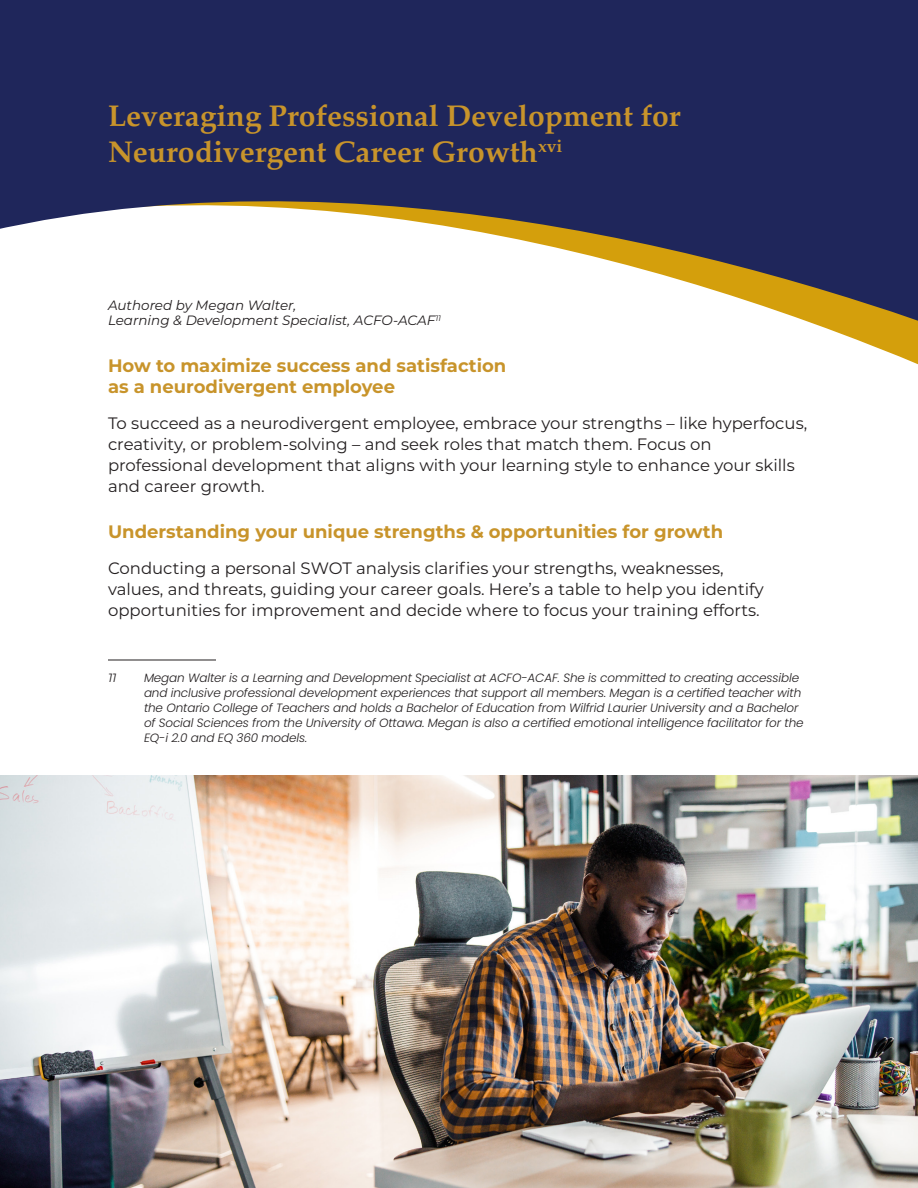
<style>
.page{position:relative;width:918px;height:1188px;background:#fff}
.page>*{position:absolute;margin:0;border:0;box-sizing:border-box;transform-origin:0 0}
.t1{font:700 30px/36px "Palatino";color:#c8942b}
.t2{font:700 18px/21px "Montserrat";color:#c8942b}
.BODY{font:16.5px/21px "Montserrat";color:#231f20}
.Byline{font:italic 13.5px/15px "Montserrat";color:#231f20}
.Footnote{font:italic 300 12px/15px "Poppins";letter-spacing:-.01em;color:#231f20}
.Footnote-2{font:italic 12px "Montserrat";color:#231f20}
</style>
<div class="page">
<svg style="left:0;top:0;width:918px;height:365px;fill:#1f265b"></svg>
<hr style="left:108px;top:660px;width:108px;height:1px;background:#231f20">
<img style="left:0;top:776px;width:918px;height:412px">
<h1 class="t1" style="left:108px;top:97px;width:574px">Leveraging Professional Development for<br>Neurodivergent Career Growth<sup>xvi</sup></h1>
<p class="Byline" style="left:108px;top:297px;width:335px">Authored by Megan Walter,<br>Learning &amp; Development Specialist, ACFO-ACAF<sup>11</sup></p>
<h3 class="t2" style="left:108px;top:354px;width:400px">How to maximize success and satisfaction as a neurodivergent employee</h3>
<p class="BODY" style="left:108px;top:412px;width:701px">To succeed as a neurodivergent employee, embrace your strengths – like hyperfocus, creativity, or problem-solving – and seek roles that match them. Focus on professional development that aligns with your learning style to enhance your skills and career growth.</p>
<h3 class="t2" style="left:108px;top:520px;width:617px">Understanding your unique strengths &amp; opportunities for growth</h3>
<p class="BODY" style="left:108px;top:557px;width:657px">Conducting a personal SWOT analysis clarifies your strengths, weaknesses, values, and threats, guiding your career goals. Here’s a table to help you identify opportunities for improvement and decide where to focus your training efforts.</p>
<p class="Footnote-2" style="left:108px;top:670px;width:10px">11</p>
<p class="Footnote" style="left:144px;top:671px;width:661px">Megan Walter is a Learning and Development Specialist at ACFO-ACAF. She is committed to creating accessible and inclusive professional development experiences that support all members. Megan is a certified teacher with the Ontario College of Teachers and holds a Bachelor of Education from Wilfrid Laurier University and a Bachelor of Social Sciences from the University of Ottawa. Megan is also a certified emotional intelligence facilitator for the EQ-i 2.0 and EQ 360 models.</p>
</div>
